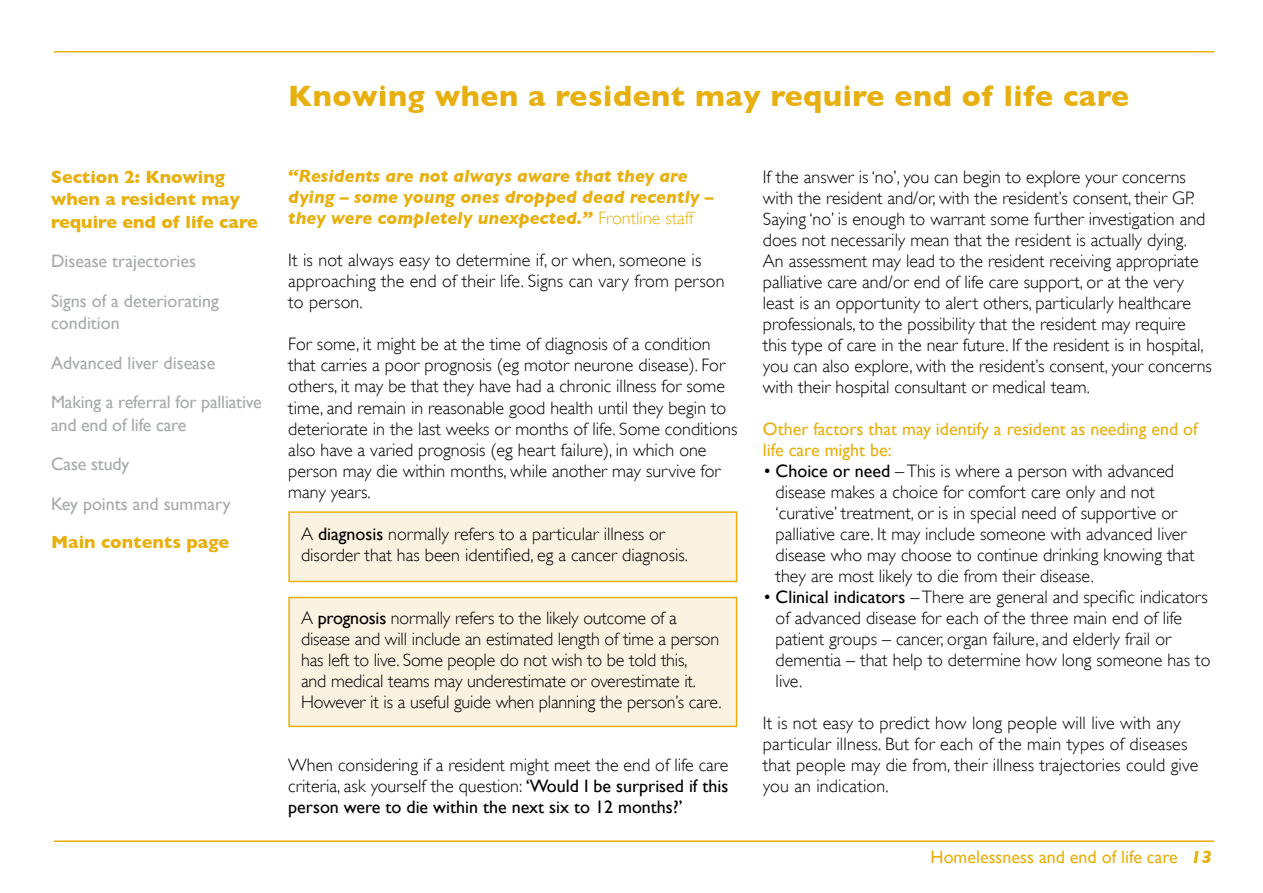
<style>
.page{position:relative;width:1263px;height:893px;background:#fff}
.page>*{position:absolute;margin:0;border:0;box-sizing:border-box;transform-origin:0 0}
.t1{font:700 30px "Gill Sans";letter-spacing:.02em;color:#e7b00f}
.t2{font:300 18px/21px "Gill Sans";color:#000}
.t3{font:18px/39.5px "Gill Sans";color:#a7a9ac}
.t4{font:italic 700 18px/21px "Gill Sans";color:#e7b00f}
.t5{font:18px/21px "Gill Sans";color:#e7b00f}
.t6{font:700 18px/22.5px "Gill Sans";color:#e7b00f}
.s1{font-weight:300;font-style:normal}
.s2{font-weight:400}
.s3{font-weight:700;font-style:italic}
</style>
<div class="page">
<div style="left:288px;top:597px;width:449px;height:130px;background:#fcf2e1;border:2px solid #e7b00f"></div>
<div style="left:288px;top:511px;width:449px;height:71px;background:#fcf2e1;border:2px solid #e7b00f"></div>
<hr style="left:54px;top:51px;width:1160px;height:2px;background:#e7b00f">
<hr style="left:54px;top:840px;width:1160px;height:2px;background:#e7b00f">
<p class="t6" style="left:51px;top:165px;width:208px">Section 2: Knowing when a resident may require end of life care</p>
<p class="t3" style="left:51px;top:241px;width:169px">Disease trajectories<br>Signs of a deteriorating</p>
<p class="t3" style="left:51px;top:303px;width:212px">condition<br>Advanced liver disease<br>Making a referral for palliative</p>
<p class="t3" style="left:51px;top:405px;width:181px">and end of life care<br>Case study<br>Key points and summary</p>
<p class="t6" style="left:51px;top:530px;width:180px">Main contents page</p>
<h1 class="t1" style="left:288px;top:78px;width:842px">Knowing when a resident may require end of life care</h1>
<p class="t4" style="left:288px;top:166px;width:427px">“Residents are not always aware that they are dying – some young ones dropped dead recently – they were completely unexpected.” <span class="s1">Frontline staff</span></p>
<p class="t2" style="left:288px;top:250px;width:438px">It is not always easy to determine if, or when, someone is approaching the end of their life. Signs can vary from person to person.</p>
<p class="t2" style="left:288px;top:334px;width:451px">For some, it might be at the time of diagnosis of a condition that carries a poor prognosis (eg motor neurone disease). For others, it may be that they have had a chronic illness for some time, and remain in reasonable good health until they begin to deteriorate in the last weeks or months of life. Some conditions also have a varied prognosis (eg heart failure), in which one person may die within months, while another may survive for many years.</p>
<p class="t2" style="left:301px;top:524px;width:388px">A <span class="s2">diagnosis</span> normally refers to a particular illness or disorder that has been identified, eg a cancer diagnosis.</p>
<p class="t2" style="left:301px;top:608px;width:422px">A <span class="s2">prognosis</span> normally refers to the likely outcome of a disease and will include an estimated length of time a person has left to live. Some people do not wish to be told this,<br>and medical teams may underestimate or overestimate it.<br>However it is a useful guide when planning the person’s care.</p>
<p class="t2" style="left:288px;top:755px;width:442px;text-align:justify">When considering if a resident might meet the end of life care criteria, ask yourself the question: <span class="s2">‘Would I be surprised if this person were to die within the next six to 12 months?’</span></p>
<p class="t2" style="left:763px;top:166px;width:450px">If the answer is ‘no’, you can begin to explore your concerns with the resident and/or, with the resident’s consent, their GP.<br>Saying ‘no’ is enough to warrant some further investigation and does not necessarily mean that the resident is actually dying.<br>An assessment may lead to the resident receiving appropriate palliative care and/or end of life care support, or at the very least is an opportunity to alert others, particularly healthcare professionals, to the possibility that the resident may require this type of care in the near future. If the resident is in hospital, you can also explore, with the resident’s consent, your concerns with their hospital consultant or medical team.</p>
<p class="t5" style="left:763px;top:418px;width:436px">Other factors that may identify a resident as needing end of life care might be:</p>
<p class="t2" style="left:776px;top:460px;width:420px;text-indent:-13px">• <span class="s2">Choice or need</span> – This is where a person with advanced disease makes a choice for comfort care only and not ‘curative’ treatment, or is in special need of supportive or palliative care. It may include someone with advanced liver disease who may choose to continue drinking knowing that they are most likely to die from their disease.</p>
<p class="t2" style="left:776px;top:586px;width:436px;text-indent:-13px">• <span class="s2">Clinical indicators</span> –There are general and specific indicators of advanced disease for each of the three main end of life patient groups – cancer, organ failure, and elderly frail or dementia – that help to determine how long someone has to live.</p>
<p class="t2" style="left:763px;top:712px;width:437px">It is not easy to predict how long people will live with any particular illness. But for each of the main types of diseases that people may die from, their illness trajectories could give you an indication.</p>
<p class="t5" style="left:930px;top:846px;width:283px">Homelessness and end of life care <span class="s3">13</span></p>
</div>
